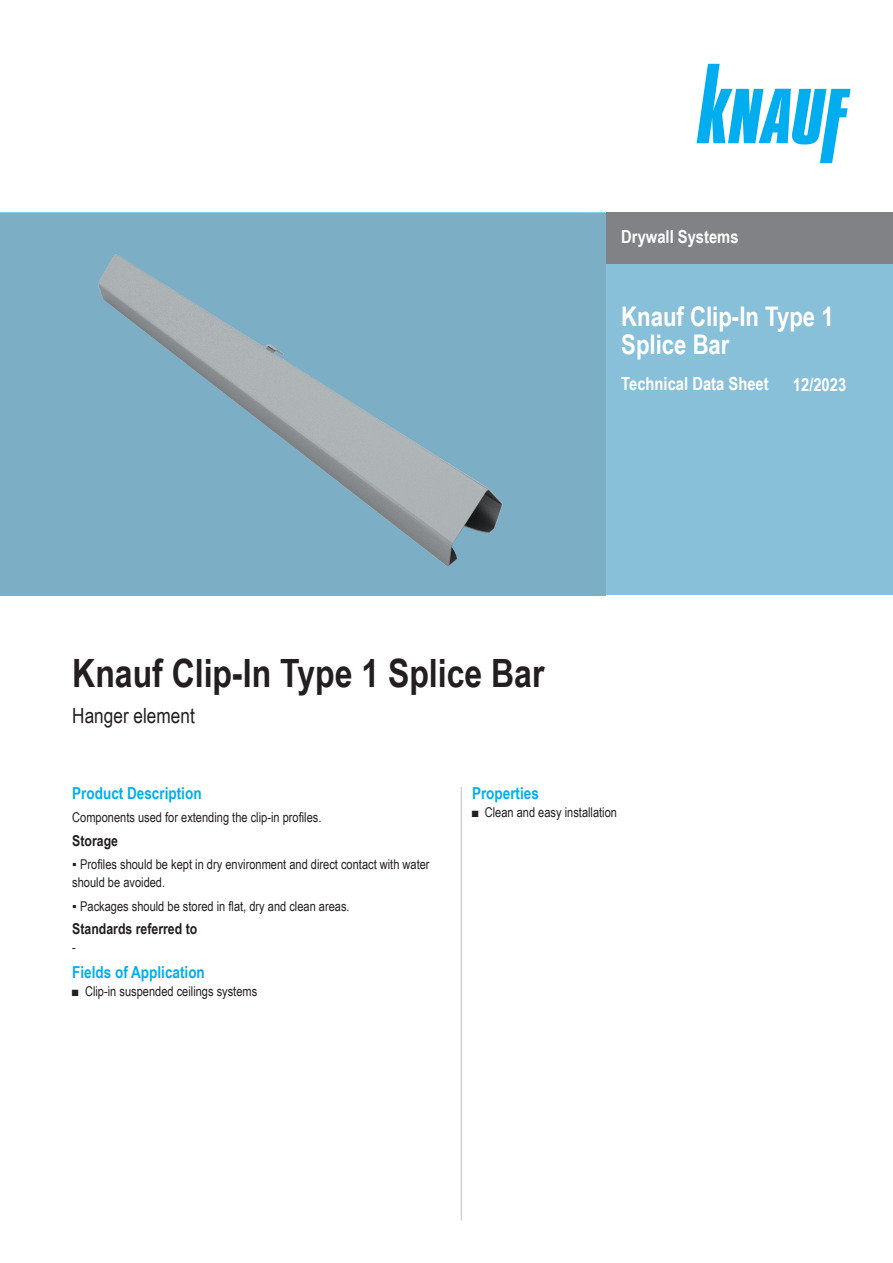
<style>
.page{position:relative;width:893px;height:1263px;background:#fff}
.page>*{position:absolute;margin:0;border:0;box-sizing:border-box;transform-origin:0 0}
.Titel_1te_Zeile_TB{font:700 39px "Arial Narrow";color:#231f20}
.Dokumentbezeichnung{font:700 27px/28.5px "Arial Narrow";color:#fff}
.Titel_1te_Zeile_TB-2{font:21px "Arial Narrow";color:#231f20}
.Dokumentbezeichnung-2{font:700 18px "Arial Narrow";color:#fff}
.Sparte_TB{font:700 18px "Arial Narrow";color:#fff}
.Ue3_Beschreibung_11{font:700 16.5px "Arial Narrow";color:#00aeef}
.Ue4_Beschreibung_10{font:700 15px "Arial Narrow";color:#231f20}
.Ue4_Beschreibung_10-2{font:13.5px/18px "Arial Narrow";color:#231f20}
.Text_TB{font:13.5px "Arial Narrow";color:#231f20}
</style>
<div class="page">
<div style="left:606px;top:213px;width:287px;height:382px;background:#89c0d9"></div>
<div style="left:606px;top:213px;width:287px;height:51px;background:#808285"></div>
<svg style="left:697px;top:64px;width:153px;height:99px"></svg>
<div style="left:0;top:213px;width:606px;height:382px;background:#7caec6"></div>
<img style="left:98px;top:254px;width:405px;height:313px">
<hr style="left:461px;top:787px;width:1px;height:433px;background:#d1d2d4">
<p class="Sparte_TB" style="left:621px;top:223px;width:119px">Drywall Systems</p>
<p class="Dokumentbezeichnung" style="left:621px;top:300px;width:214px">Knauf Clip-In Type 1<br>Splice Bar</p>
<p class="Dokumentbezeichnung-2" style="left:621px;top:370px;width:149px">Technical Data Sheet</p>
<p class="Dokumentbezeichnung-2" style="left:793px;top:370px;width:55px">12/2023</p>
<p class="Titel_1te_Zeile_TB" style="left:72px;top:644px;width:474px">Knauf Clip-In Type 1 Splice Bar</p>
<p class="Titel_1te_Zeile_TB-2" style="left:72px;top:700px;width:124px">Hanger element</p>
<p class="Ue3_Beschreibung_11" style="left:72px;top:780px;width:131px">Product Description</p>
<p class="Ue4_Beschreibung_10-2" style="left:72px;top:808px;width:251px">Components used for extending the clip-in profiles.</p>
<p class="Ue4_Beschreibung_10" style="left:72px;top:829px;width:47px">Storage</p>
<p class="Ue4_Beschreibung_10-2" style="left:72px;top:855px;width:359px">▪ Profiles should be kept in dry environment and direct contact with water should be avoided.</p>
<p class="Ue4_Beschreibung_10-2" style="left:72px;top:896px;width:279px">▪ Packages should be stored in flat, dry and clean areas.</p>
<p class="Ue4_Beschreibung_10" style="left:72px;top:917px;width:127px">Standards referred to</p>
<p class="Text_TB" style="left:72px;top:937px;width:5px">-</p>
<p class="Ue3_Beschreibung_11" style="left:72px;top:960px;width:134px">Fields of Application</p>
<p class="Ue4_Beschreibung_10-2" style="left:72px;top:982px;width:187px">■ Clip-in suspended ceilings systems</p>
<p class="Ue3_Beschreibung_11" style="left:472px;top:780px;width:68px">Properties</p>
<p class="Ue4_Beschreibung_10-2" style="left:472px;top:802px;width:147px">■ Clean and easy installation</p>
</div>
